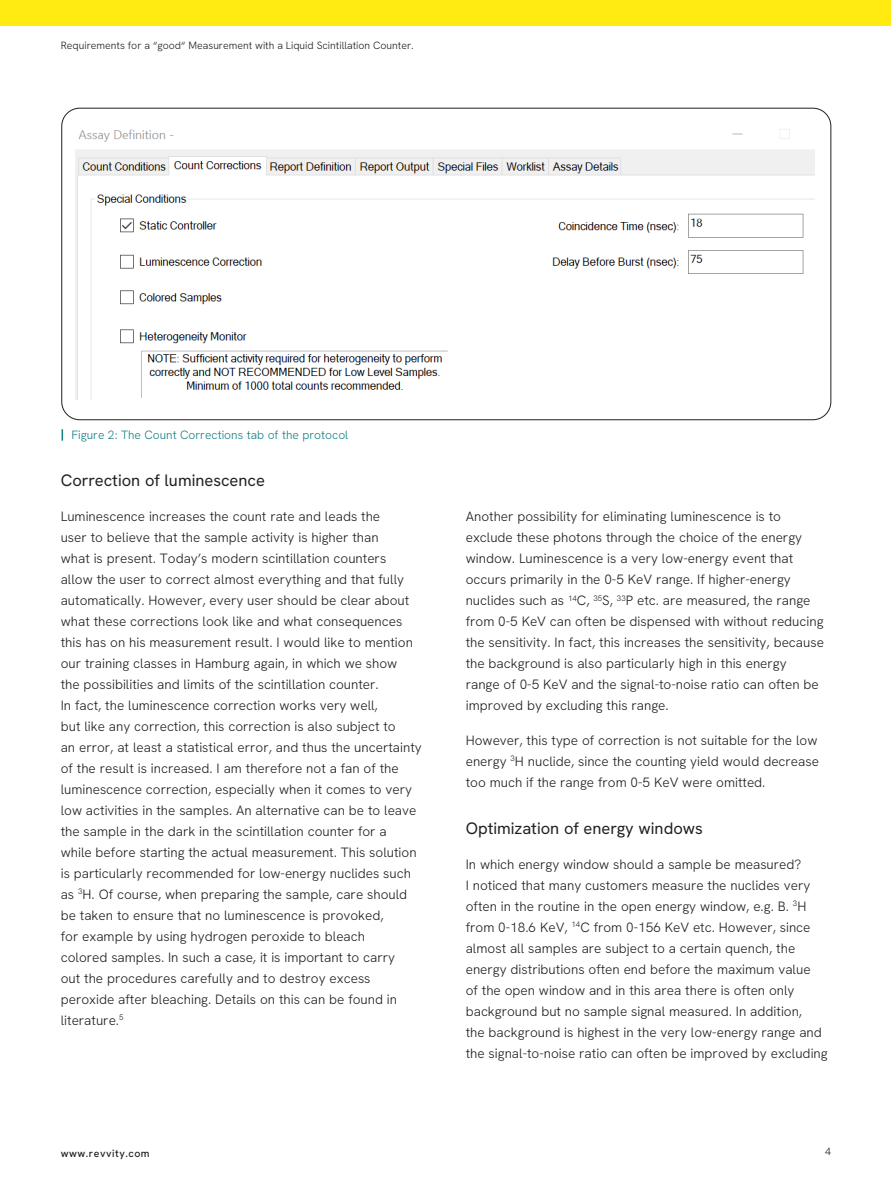
<style>
.page{position:relative;width:891px;height:1188px;background:#fff}
.page>*{position:absolute;margin:0;border:0;box-sizing:border-box;transform-origin:0 0}
.t1{font:16.5px "Hanken Grotesk";color:#231f20}
.t2{font:300 13.5px/21px "Hanken Grotesk";color:#231f20}
.t3{font:300 12px "Hanken Grotesk";color:#148087}
.t4{font:300 10.5px "Hanken Grotesk";color:#231f20}
.t5{font:10.5px "Hanken Grotesk";letter-spacing:.05em;color:#231f20}
</style>
<div class="page">
<div style="left:0;top:0;width:891px;height:26px;background:#ffeb0f"></div>
<svg style="left:62px;top:429px;width:1px;height:12px"></svg>
<img style="left:75px;top:129px;width:739px;height:271px">
<p class="t4" style="left:61px;top:39px;width:355px">Requirements for a “good“ Measurement with a Liquid Scintillation Counter.</p>
<p class="t3" style="left:71px;top:428px;width:279px">Figure 2: The Count Corrections tab of the protocol</p>
<p class="t1" style="left:61px;top:470px;width:206px">Correction of luminescence</p>
<p class="t2" style="left:61px;top:505px;width:363px">Luminescence increases the count rate and leads the<br>user to believe that the sample activity is higher than<br>what is present. Today’s modern scintillation counters<br>allow the user to correct almost everything and that fully automatically. However, every user should be clear about what these corrections look like and what consequences this has on his measurement result. I would like to mention our training classes in Hamburg again, in which we show<br>the possibilities and limits of the scintillation counter.<br>In fact, the luminescence correction works very well,<br>but like any correction, this correction is also subject to<br>an error, at least a statistical error, and thus the uncertainty of the result is increased. I am therefore not a fan of the luminescence correction, especially when it comes to very low activities in the samples. An alternative can be to leave the sample in the dark in the scintillation counter for a<br>while before starting the actual measurement. This solution is particularly recommended for low-energy nuclides such as <sup>3</sup>H. Of course, when preparing the sample, care should be taken to ensure that no luminescence is provoked,<br>for example by using hydrogen peroxide to bleach<br>colored samples. In such a case, it is important to carry<br>out the procedures carefully and to destroy excess peroxide after bleaching. Details on this can be found in literature.<sup>5</sup></p>
<p class="t2" style="left:466px;top:506px;width:360px">Another possibility for eliminating luminescence is to exclude these photons through the choice of the energy window. Luminescence is a very low-energy event that occurs primarily in the 0-5 KeV range. If higher-energy nuclides such as <sup>14</sup>C, <sup>35</sup>S, <sup>33</sup>P etc. are measured, the range from 0-5 KeV can often be dispensed with without reducing the sensitivity. In fact, this increases the sensitivity, because the background is also particularly high in this energy range of 0-5 KeV and the signal-to-noise ratio can often be improved by excluding this range.</p>
<p class="t2" style="left:466px;top:729px;width:355px;text-align:justify">However, this type of correction is not suitable for the low energy <sup>3</sup>H nuclide, since the counting yield would decrease too much if the range from 0-5 KeV were omitted.</p>
<p class="t1" style="left:466px;top:818px;width:239px">Optimization of energy windows</p>
<p class="t2" style="left:466px;top:853px;width:363px">In which energy window should a sample be measured?<br>I noticed that many customers measure the nuclides very often in the routine in the open energy window, e.g. B. <sup>3</sup>H from 0-18.6 KeV, <sup>14</sup>C from 0-156 KeV etc. However, since almost all samples are subject to a certain quench, the energy distributions often end before the maximum value<br>of the open window and in this area there is often only background but no sample signal measured. In addition,<br>the background is highest in the very low-energy range and the signal-to-noise ratio can often be improved by excluding</p>
<p class="t5" style="left:61px;top:1147px;width:90px">www.revvity.com</p>
<p class="t4" style="left:825px;top:1145px;width:7px">4</p>
</div>
